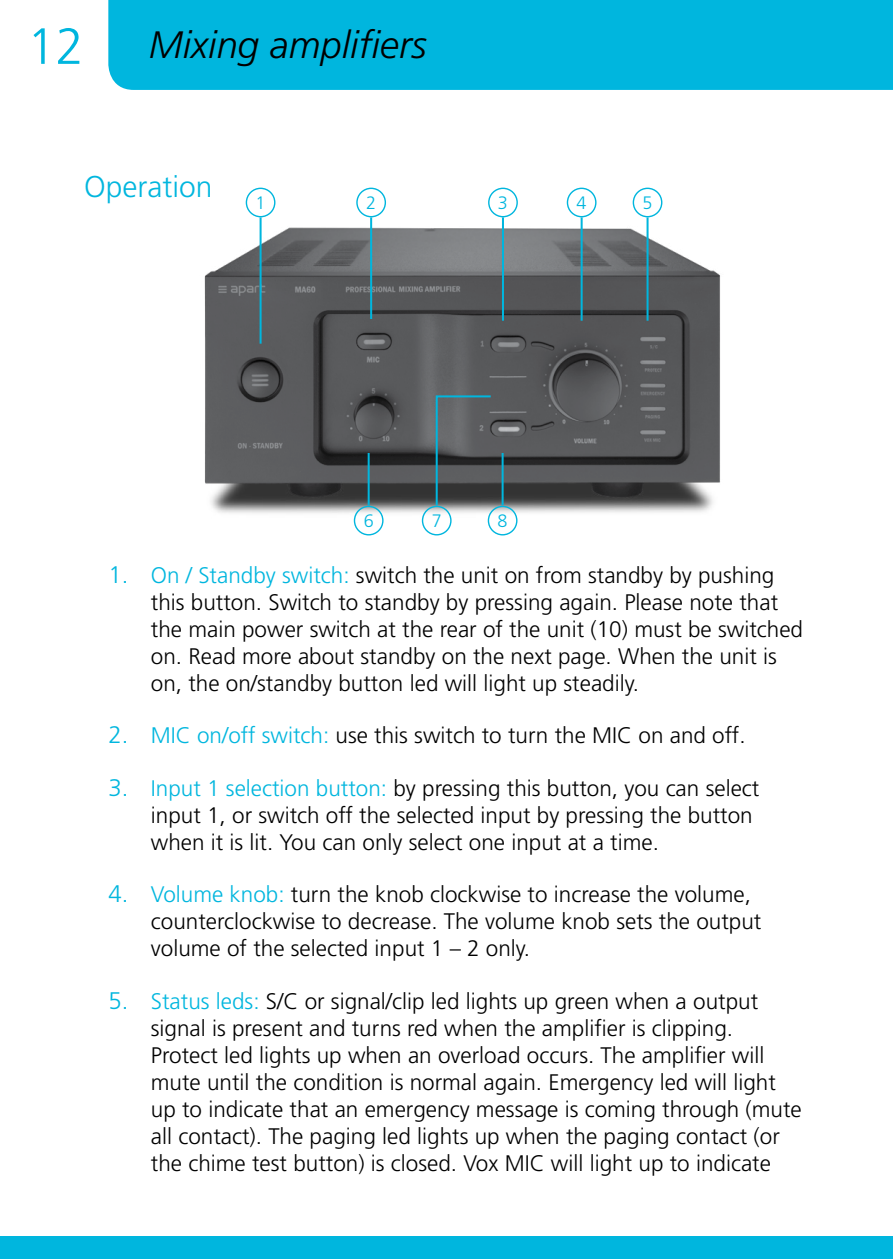
<style>
.page{position:relative;width:893px;height:1259px;background:#fff}
.page>*{position:absolute;margin:0;border:0;box-sizing:border-box;transform-origin:0 0}
.t1{font:300 51px "Frutiger LT Std";color:#00b6de}
.t2{font:italic 300 38.1px "Frutiger LT Std";color:#000}
.t3{font:300 30px "Frutiger LT Std";color:#00b6de}
.t4{font:300 22.5px/27px "Frutiger LT Std";color:#000}
.t5{font:300 18px "Frutiger LT Std";color:#00b6de}
.s1{font-size:24px;color:#00b6de}
.s2{color:#00b6de}
</style>
<div class="page">
<div style="left:108px;top:0;width:785px;height:90px;background:#00b6de"></div>
<div style="left:0;top:1236px;width:893px;height:23px;background:#00b6de"></div>
<img style="left:204px;top:208px;width:516px;height:328px">
<hr style="left:260px;top:217px;width:2px;height:127px;background:#00b6de">
<div style="left:246px;top:188px;width:29px;height:29px;border:1px solid #00b6de;border-radius:50%"></div>
<hr style="left:368px;top:453px;width:2px;height:52px;background:#00b6de">
<div style="left:354px;top:506px;width:30px;height:29px;border:1px solid #00b6de;border-radius:50%"></div>
<hr style="left:370px;top:217px;width:2px;height:102px;background:#00b6de">
<div style="left:356px;top:188px;width:30px;height:29px;border:1px solid #00b6de;border-radius:50%"></div>
<hr style="left:502px;top:217px;width:2px;height:104px;background:#00b6de">
<div style="left:488px;top:188px;width:30px;height:29px;border:1px solid #00b6de;border-radius:50%"></div>
<hr style="left:581px;top:217px;width:2px;height:104px;background:#00b6de">
<div style="left:567px;top:188px;width:29px;height:29px;border:1px solid #00b6de;border-radius:50%"></div>
<hr style="left:646px;top:217px;width:3px;height:104px;background:#00b6de">
<div style="left:633px;top:188px;width:29px;height:29px;border:1px solid #00b6de;border-radius:50%"></div>
<svg style="left:435px;top:394px;width:58px;height:113px;background:#515b5f"></svg>
<div style="left:422px;top:506px;width:30px;height:29px;border:1px solid #00b6de;border-radius:50%"></div>
<hr style="left:502px;top:453px;width:2px;height:52px;background:#00b6de">
<div style="left:488px;top:506px;width:29px;height:29px;border:1px solid #00b6de;border-radius:50%"></div>
<h1 class="t1" style="left:27px;top:17px;width:58px">12</h1>
<h2 class="t2" style="left:149px;top:23px;width:279px">Mixing amplifiers</h2>
<h3 class="t3" style="left:84px;top:170px;width:130px">Operation</h3>
<p class="t5" style="left:256px;top:193px;width:12px">1</p>
<p class="t5" style="left:366px;top:193px;width:12px">2</p>
<p class="t5" style="left:498px;top:193px;width:12px">3</p>
<p class="t5" style="left:577px;top:193px;width:12px">4</p>
<p class="t5" style="left:642px;top:193px;width:12px">5</p>
<p class="t5" style="left:364px;top:511px;width:12px">6</p>
<p class="t5" style="left:432px;top:511px;width:12px">7</p>
<p class="t5" style="left:498px;top:511px;width:12px">8</p>
<p class="t4" style="left:151px;top:561px;width:654px;text-indent:-43px"><span class="s1">1.</span> <span class="s2">On / Standby switch:</span> switch the unit on from standby by pushing this button. Switch to standby by pressing again. Please note that the main power switch at the rear of the unit (10) must be switched on. Read more about standby on the next page. When the unit is on, the on/standby button led will light up steadily.</p>
<p class="t4" style="left:108px;top:722px;width:639px"><span class="s1">2.</span> <span class="s2">MIC on/off switch:</span> use this switch to turn the MIC on and off.</p>
<p class="t4" style="left:151px;top:774px;width:610px;text-indent:-43px"><span class="s1">3.</span> <span class="s2">Input 1 selection button:</span> by pressing this button, you can select input 1, or switch off the selected input by pressing the button when it is lit. You can only select one input at a time.</p>
<p class="t4" style="left:151px;top:881px;width:612px;text-indent:-43px"><span class="s1">4.</span> <span class="s2">Volume knob:</span> turn the knob clockwise to increase the volume, counterclockwise to decrease. The volume knob sets the output volume of the selected input 1 – 2 only.</p>
<p class="t4" style="left:151px;top:987px;width:652px;text-indent:-43px"><span class="s1">5.</span> <span class="s2">Status leds:</span> S/C or signal/clip led lights up green when a output signal is present and turns red when the amplifier is clipping.<br>Protect led lights up when an overload occurs. The amplifier will mute until the condition is normal again. Emergency led will light up to indicate that an emergency message is coming through (mute all contact). The paging led lights up when the paging contact (or the chime test button) is closed. Vox MIC will light up to indicate</p>
</div>
